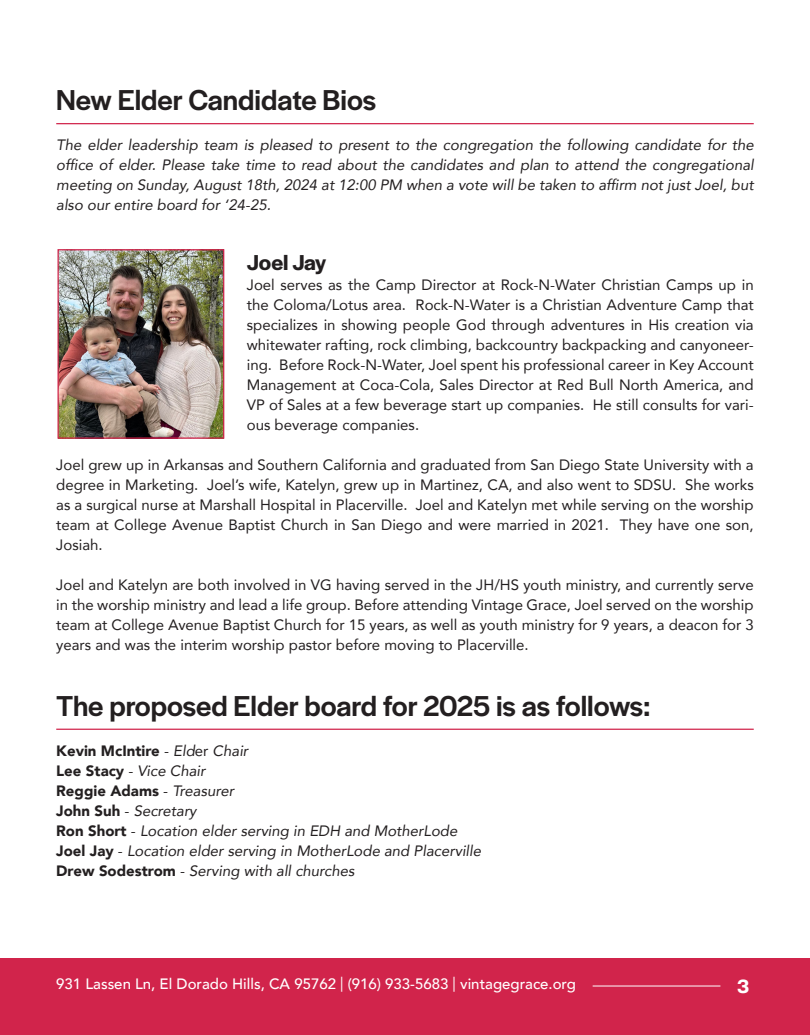
<style>
.page{position:relative;width:810px;height:1035px;background:#fff}
.page>*{position:absolute;margin:0;border:0;box-sizing:border-box;transform-origin:0 0}
.t1{font:500 30px "Halyard Display";color:#231f20}
.t2{font:600 22.5px "Halyard Display";letter-spacing:-.01em;color:#231f20}
.t3{font:600 20px "Halyard Display";color:#fff}
.t4{font:15px/20px "Avenir";color:#231f20;text-align:justify}
.t5{font:italic 15px/20px "Avenir";color:#231f20;text-align:justify}
.t6{font:500 15px "Avenir";color:#fff}
.s1{font-weight:900;font-style:normal}
.s2{font-style:normal}
.s3{font-weight:400}
</style>
<div class="page">
<div style="left:0;top:958px;width:810px;height:77px;background:#d1244b"></div>
<hr style="left:593px;top:986px;width:127px;height:1px;background:#fff">
<hr style="left:56px;top:123px;width:698px;height:1px;background:#d1244b">
<hr style="left:56px;top:729px;width:698px;height:1px;background:#d1244b">
<img style="left:60px;top:251px;width:162px;height:186px">
<div style="left:58px;top:249px;width:166px;height:190px;border:1px solid #d1244b"></div>
<p class="t1" style="left:56px;top:79px;width:322px">New Elder Candidate Bios</p>
<p class="t5" style="left:56px;top:135px;width:699px">The elder leadership team is pleased to present to the congregation the following candidate for the office of elder. Please take time to read about the candidates and plan to attend the congregational meeting on Sunday, August 18th, 2024 at 12:00 PM when a vote will be taken to affirm not just Joel, but also our entire board for ‘24-25.</p>
<p class="t2" style="left:247px;top:247px;width:81px">Joel Jay</p>
<p class="t4" style="left:247px;top:275px;width:508px">Joel serves as the Camp Director at Rock-N-Water Christian Camps up in the Coloma/Lotus area. Rock-N-Water is a Christian Adventure Camp that specializes in showing people God through adventures in His creation via whitewater rafting, rock climbing, backcountry backpacking and canyoneer&shy;ing. Before Rock-N-Water, Joel spent his professional career in Key Account Management at Coca-Cola, Sales Director at Red Bull North America, and VP of Sales at a few beverage start up companies. He still consults for vari&shy;ous beverage companies.</p>
<p class="t4" style="left:56px;top:455px;width:699px">Joel grew up in Arkansas and Southern California and graduated from San Diego State University with a degree in Marketing. Joel’s wife, Katelyn, grew up in Martinez, CA, and also went to SDSU. She works as a surgical nurse at Marshall Hospital in Placerville. Joel and Katelyn met while serving on the worship team at College Avenue Baptist Church in San Diego and were married in 2021. They have one son, Josiah.</p>
<p class="t4" style="left:56px;top:575px;width:699px">Joel and Katelyn are both involved in VG having served in the JH/HS youth ministry, and currently serve in the worship ministry and lead a life group. Before attending Vintage Grace, Joel served on the worship team at College Avenue Baptist Church for 15 years, as well as youth ministry for 9 years, a deacon for 3 years and was the interim worship pastor before moving to Placerville.</p>
<h1 class="t1" style="left:56px;top:685px;width:595px">The proposed Elder board for 2025 is as follows:</h1>
<p class="t5" style="left:56px;top:741px;width:426px;text-align:left"><span class="s1">Kevin McIntire</span> <span class="s2">-</span> Eld<span class="s2">er</span> Chair<br><span class="s1">Lee Stacy</span> <span class="s2">-</span> Vice Chair<br><span class="s1">Reggie Adams</span> <span class="s2">-</span> Treasurer<br><span class="s1">John Suh</span> <span class="s2">-</span> Secretary<br><span class="s1">Ron Short</span> <span class="s2">-</span> Location elder serving in EDH and MotherLode <span class="s1">Joel Jay</span> <span class="s2">-</span> Location elder serving in MotherLode and Placerville <span class="s1">Drew Sodestrom</span> <span class="s2">-</span> Serving with all churches</p>
<p class="t6" style="left:56px;top:971px;width:521px">931 Lassen Ln, El Dorado Hills, CA 95762 <span class="s3">|</span> (916) 933-5683 <span class="s3">|</span> vintagegrace.org</p>
<h3 class="t3" style="left:737px;top:972px;width:14px">3</h3>
</div>
